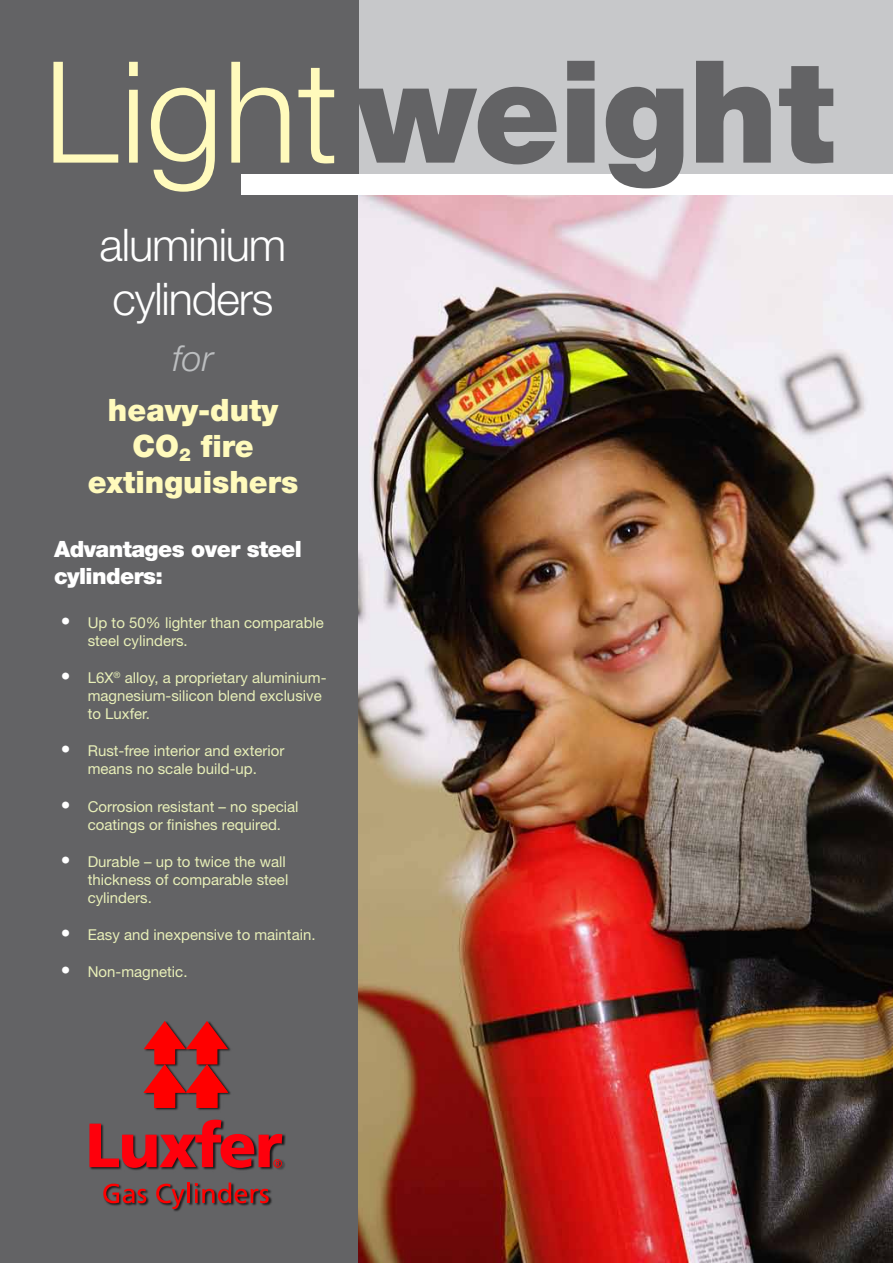
<style>
.page{position:relative;width:893px;height:1263px;background:#fff}
.page>*{position:absolute;margin:0;border:0;box-sizing:border-box;transform-origin:0 0}
.t1{font:900 142.5px "Helvetica Neue LT Std";letter-spacing:-.01em;color:#636365}
.t2{font:300 45px/54px "Helvetica Neue LT Std";letter-spacing:-.025em;color:#fff}
.t3{font:italic 300 36px "Helvetica Neue LT Std";color:#bcbec0}
.t4{font:900 30.9px/36px "Helvetica Neue LT Std";color:#fffabc;text-align:center}
.t5{font:900 22.5px/27px "Helvetica Neue LT Std";letter-spacing:-.025em;color:#fff}
.t6{font:15px/18px "Helvetica Neue LT Std";color:#e8efb8}
.s1{font-weight:300;font-size:141.15px;color:#fffabc}
.s2{font-size:19.5px;color:#fff}
</style>
<div class="page">
<div style="left:358px;top:0;width:535px;height:1263px;background:#c7c8ca"></div>
<div style="left:0;top:0;width:358px;height:1263px;background:#636365"></div>
<img style="left:358px;top:195px;width:535px;height:1068px">
<div style="left:242px;top:174px;width:651px;height:21px;background:#fff"></div>
<svg style="left:89px;top:1120px;width:193px;height:48px"></svg>
<svg style="left:144px;top:1021px;width:84px;height:87px"></svg>
<svg style="left:103px;top:1183px;width:43px;height:20px"></svg>
<svg style="left:156px;top:1183px;width:29px;height:26px"></svg>
<hr style="left:187px;top:1182px;width:3px;height:21px;background:#f00">
<svg style="left:195px;top:1182px;width:74px;height:21px"></svg>
<h1 class="t1" style="left:44px;top:27px;width:793px"><span class="s1">Light</span>weight</h1>
<h2 class="t2" style="left:100px;top:217px;width:188px">aluminium cylinders</h2>
<h3 class="t3" style="left:173px;top:337px;width:42px">for</h3>
<h3 class="t4" style="left:88px;top:392px;width:212px">heavy-duty<br>CO<sub>2</sub> fire extinguishers</h3>
<h3 class="t5" style="left:54px;top:535px;width:249px">Advantages over steel cylinders:</h3>
<p class="t6" style="left:88px;top:613px;width:238px;text-indent:-27px"><span class="s2">•</span> Up to 50% lighter than comparable steel cylinders.</p>
<p class="t6" style="left:88px;top:669px;width:240px;text-indent:-27px"><span class="s2">•</span> L6X<sup>®</sup> alloy, a proprietary aluminium&shy;magnesium-silicon blend exclusive to Luxfer.</p>
<p class="t6" style="left:61px;top:742px;width:225px;text-align:center"><span class="s2">•</span> Rust-free interior and exterior means no scale build-up.</p>
<p class="t6" style="left:88px;top:797px;width:212px;text-indent:-27px"><span class="s2">•</span> Corrosion resistant – no special coatings or finishes required.</p>
<p class="t6" style="left:88px;top:852px;width:202px;text-indent:-27px"><span class="s2">•</span> Durable – up to twice the wall thickness of comparable steel cylinders.</p>
<p class="t6" style="left:61px;top:925px;width:256px"><span class="s2">•</span> Easy and inexpensive to maintain.</p>
<p class="t6" style="left:61px;top:962px;width:128px"><span class="s2">•</span> Non-magnetic.</p>
</div>
